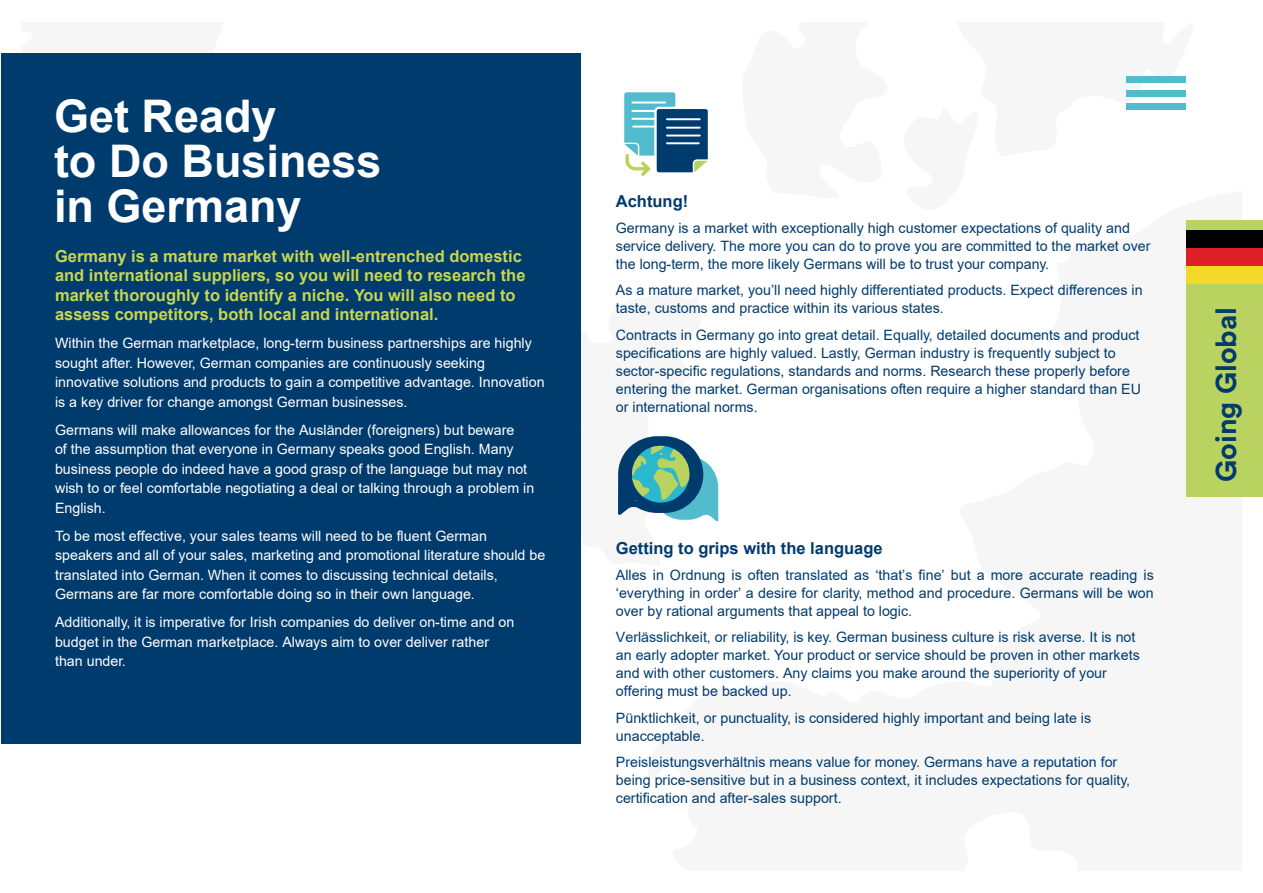
<style>
.page{position:relative;width:1263px;height:893px;background:#fff}
.page>*{position:absolute;margin:0;border:0;box-sizing:border-box;transform-origin:0 0}
.t1{font:700 45px/45px "Arial";color:#fff}
.t2{font:700 28.5px "Circular Air Pro";color:#003b6e}
.t3{font:700 16.5px/19.5px "Arial";color:#c7d64f}
.t4{font:700 16.5px "Arial";color:#003b6e}
.t5{font:14.25px/18px "Arial";color:#003b6e}
.t6{font:14.25px/19.5px "Arial";color:#fff}
</style>
<div class="page">
<div style="left:1186px;top:220px;width:77px;height:277px;background:#bad25f"></div>
<div style="left:1186px;top:230px;width:77px;height:18px;background:#000"></div>
<div style="left:1186px;top:248px;width:77px;height:18px;background:#de1f26"></div>
<div style="left:1186px;top:266px;width:77px;height:18px;background:#f5d929"></div>
<div style="left:1px;top:54px;width:579px;height:690px;background:#003b6e"></div>
<svg style="left:580px;top:291px;width:138px;height:276px"></svg>
<div style="left:1126px;top:103px;width:59px;height:7px;background:#53bbce"></div>
<div style="left:1126px;top:90px;width:59px;height:7px;background:#53bbce"></div>
<div style="left:1126px;top:77px;width:59px;height:6px;background:#53bbce"></div>
<svg style="left:624px;top:92px;width:84px;height:84px"></svg>
<h1 class="t1" style="left:54px;top:94px;width:329px">Get Ready<br>to Do Business in Germany</h1>
<p class="t3" style="left:55px;top:247px;width:472px">Germany is a mature market with well-entrenched domestic and international suppliers, so you will need to research the market thoroughly to identify a niche. You will also need to assess competitors, both local and international.</p>
<p class="t6" style="left:55px;top:333px;width:491px">Within the German marketplace, long-term business partnerships are highly sought after. However, German companies are continuously seeking innovative solutions and products to gain a competitive advantage. Innovation is a key driver for change amongst German businesses.</p>
<p class="t6" style="left:55px;top:420px;width:481px">Germans will make allowances for the Ausländer (foreigners) but beware<br>of the assumption that everyone in Germany speaks good English. Many business people do indeed have a good grasp of the language but may not wish to or feel comfortable negotiating a deal or talking through a problem in English.</p>
<p class="t6" style="left:55px;top:526px;width:492px">To be most effective, your sales teams will need to be fluent German speakers and all of your sales, marketing and promotional literature should be translated into German. When it comes to discussing technical details, Germans are far more comfortable doing so in their own language.</p>
<p class="t6" style="left:55px;top:612px;width:461px">Additionally, it is imperative for Irish companies do deliver on-time and on budget in the German marketplace. Always aim to over deliver rather than under.</p>
<p class="t4" style="left:616px;top:189px;width:74px">Achtung!</p>
<p class="t5" style="left:616px;top:219px;width:536px">Germany is a market with exceptionally high customer expectations of quality and service delivery. The more you can do to prove you are committed to the market over the long-term, the more likely Germans will be to trust your company.</p>
<p class="t5" style="left:616px;top:281px;width:528px">As a mature market, you’ll need highly differentiated products. Expect differences in taste, customs and practice within its various states.</p>
<p class="t5" style="left:616px;top:326px;width:527px">Contracts in Germany go into great detail. Equally, detailed documents and product specifications are highly valued. Lastly, German industry is frequently subject to sector-specific regulations, standards and norms. Research these properly before entering the market. German organisations often require a higher standard than EU or international norms.</p>
<p class="t4" style="left:616px;top:536px;width:268px">Getting to grips with the language</p>
<p class="t5" style="left:616px;top:566px;width:539px;text-align:justify">Alles in Ordnung is often translated as ‘that’s fine’ but a more accurate reading is ‘everything in order’ a desire for clarity, method and procedure. Germans will be won over by rational arguments that appeal to logic.</p>
<p class="t5" style="left:616px;top:628px;width:525px">Verlässlichkeit, or reliability, is key. German business culture is risk averse. It is not an early adopter market. Your product or service should be proven in other markets and with other customers. Any claims you make around the superiority of your offering must be backed up.</p>
<p class="t5" style="left:616px;top:709px;width:477px">Pünktlichkeit, or punctuality, is considered highly important and being late is unacceptable.</p>
<p class="t5" style="left:616px;top:753px;width:516px">Preisleistungsverhältnis means value for money. Germans have a reputation for being price-sensitive but in a business context, it includes expectations for quality, certification and after-sales support.</p>
<h2 class="t2" style="left:1206px;top:482px;width:176px;rotate:-90deg">Going Global</h2>
</div>
